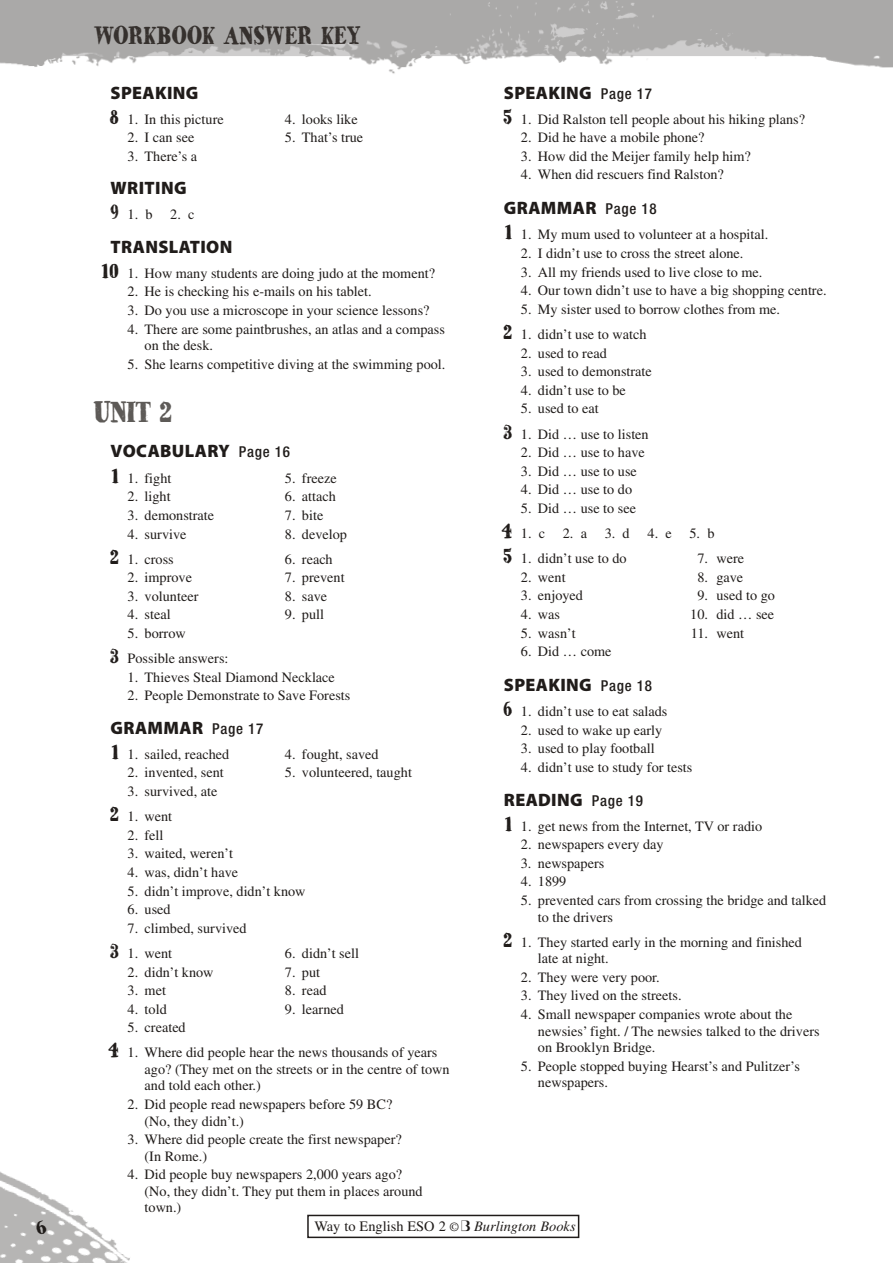
<style>
.page{position:relative;width:893px;height:1263px;background:#fff}
.page>*{position:absolute;margin:0;border:0;box-sizing:border-box;transform-origin:0 0}
.t1{font:30px "HVD Bodedo";color:#5d5a57;scale:.8 1}
.t2{font:25.5px "HVD Bodedo";letter-spacing:-.04em;color:#35302d;scale:.8 1}
.t3{font:900 18px "Myriad Pro";letter-spacing:.02em;color:#201c1a}
.t4{font:14.4px "Times";color:#201c1a}
.t5{font:14.25px/16.5px "Times";color:#201c1a}
.s1{font-family:"HVD Bodedo";font-size:21px}
.s2{font-family:"Helvetica Neue";font-weight:500;font-stretch:condensed;font-size:15px}
.s3{font-style:italic;font-size:12.75px}
.s4{font-family:"BB Logo"}
.s5{font-style:italic}
</style>
<div class="page">
<div style="left:307px;top:1215px;width:272px;height:23px;border:2px solid #201c1a"></div>
<img style="left:0;top:0;width:893px;height:74px">
<img style="left:0;top:1171px;width:130px;height:92px">
<svg style="left:36px;top:1220px;width:11px;height:15px"></svg>
<h2 class="t2" style="left:94px;top:19px;width:336px">WORKBOOK ANSWER KEY</h2>
<p class="t3" style="left:111px;top:80px;width:89px">SPEAKING</p>
<p class="t5" style="left:110px;top:110px;width:116px"><span class="s1">8</span> 1. In this picture</p>
<p class="t5" style="left:285px;top:110px;width:74px">4. looks like</p>
<p class="t5" style="left:128px;top:129px;width:68px">2. I can see</p>
<p class="t5" style="left:285px;top:129px;width:80px">5. That’s true</p>
<p class="t5" style="left:128px;top:148px;width:71px">3. There’s a</p>
<p class="t3" style="left:111px;top:176px;width:78px">WRITING</p>
<p class="t5" style="left:110px;top:206px;width:44px"><span class="s1">9</span> 1. b</p>
<p class="t5" style="left:170px;top:206px;width:26px">2. c</p>
<p class="t3" style="left:111px;top:235px;width:123px">TRANSLATION</p>
<p class="t5" style="left:102px;top:265px;width:335px"><span class="s1">10</span> 1. How many students are doing judo at the moment?</p>
<p class="t5" style="left:128px;top:283px;width:246px">2. He is checking his e-mails on his tablet.</p>
<p class="t5" style="left:128px;top:302px;width:303px">3. Do you use a microscope in your science lessons?</p>
<p class="t5" style="left:145px;top:321px;width:302px;text-indent:-17px">4. There are some paintbrushes, an atlas and a compass on the desk.</p>
<p class="t5" style="left:128px;top:356px;width:319px">5. She learns competitive diving at the swimming pool.</p>
<h1 class="t1" style="left:94px;top:392px;width:100px">UNIT 2</h1>
<p class="t3" style="left:111px;top:439px;width:181px">VOCABULARY <span class="s2">Page 16</span></p>
<p class="t5" style="left:112px;top:469px;width:61px"><span class="s1">1</span> 1. fight</p>
<p class="t5" style="left:285px;top:469px;width:53px">5. freeze</p>
<p class="t5" style="left:128px;top:488px;width:45px">2. light</p>
<p class="t5" style="left:285px;top:488px;width:53px">6. attach</p>
<p class="t5" style="left:128px;top:507px;width:88px">3. demonstrate</p>
<p class="t5" style="left:285px;top:507px;width:40px">7. bite</p>
<p class="t5" style="left:128px;top:525px;width:60px">4. survive</p>
<p class="t5" style="left:285px;top:525px;width:64px">8. develop</p>
<p class="t5" style="left:110px;top:550px;width:65px"><span class="s1">2</span> 1. cross</p>
<p class="t5" style="left:285px;top:550px;width:49px">6. reach</p>
<p class="t5" style="left:128px;top:569px;width:66px">2. improve</p>
<p class="t5" style="left:285px;top:569px;width:61px">7. prevent</p>
<p class="t5" style="left:128px;top:588px;width:72px">3. volunteer</p>
<p class="t5" style="left:285px;top:588px;width:44px">8. save</p>
<p class="t5" style="left:128px;top:606px;width:45px">4. steal</p>
<p class="t5" style="left:285px;top:606px;width:41px">9. pull</p>
<p class="t5" style="left:110px;top:621px;width:120px;line-height:25px;text-indent:18px">5. borrow<br><span class="s1">3</span> Possible answers:</p>
<p class="t5" style="left:128px;top:669px;width:209px">1. Thieves Steal Diamond Necklace</p>
<p class="t5" style="left:128px;top:687px;width:224px">2. People Demonstrate to Save Forests</p>
<p class="t3" style="left:111px;top:716px;width:154px">GRAMMAR <span class="s2">Page 17</span></p>
<p class="t5" style="left:112px;top:746px;width:119px"><span class="s1">1</span> 1. sailed, reached</p>
<p class="t5" style="left:285px;top:746px;width:95px">4. fought, saved</p>
<p class="t5" style="left:128px;top:764px;width:98px">2. invented, sent</p>
<p class="t5" style="left:285px;top:764px;width:129px">5. volunteered, taught</p>
<p class="t5" style="left:110px;top:779px;width:109px;line-height:25px;text-indent:18px">3. survived, ate<br><span class="s1">2</span> 1. went</p>
<p class="t5" style="left:128px;top:827px;width:38px">2. fell</p>
<p class="t5" style="left:128px;top:845px;width:107px">3. waited, weren’t</p>
<p class="t5" style="left:128px;top:864px;width:112px">4. was, didn’t have</p>
<p class="t5" style="left:128px;top:882px;width:179px">5. didn’t improve, didn’t know</p>
<p class="t5" style="left:128px;top:901px;width:45px">6. used</p>
<p class="t5" style="left:110px;top:915px;width:138px;line-height:25px;text-indent:18px">7. climbed, survived<br><span class="s1">3</span> 1. went</p>
<p class="t5" style="left:285px;top:945px;width:76px">6. didn’t sell</p>
<p class="t5" style="left:128px;top:963px;width:88px">2. didn’t know</p>
<p class="t5" style="left:285px;top:963px;width:37px">7. put</p>
<p class="t5" style="left:128px;top:982px;width:40px">3. met</p>
<p class="t5" style="left:285px;top:982px;width:43px">8. read</p>
<p class="t5" style="left:128px;top:1001px;width:41px">4. told</p>
<p class="t5" style="left:285px;top:1001px;width:60px">9. learned</p>
<p class="t5" style="left:108px;top:1015px;width:331px;line-height:25px;text-indent:19px">5. created<br><span class="s1">4</span> 1. Where did people hear the news thousands of years</p>
<p class="t5" style="left:145px;top:1061px;width:307px">ago? (They met on the streets or in the centre of town and told each other.)</p>
<p class="t5" style="left:145px;top:1096px;width:249px;text-indent:-17px">2. Did people read newspapers before 59 BC? (No, they didn’t.)</p>
<p class="t5" style="left:145px;top:1131px;width:259px;text-indent:-17px">3. Where did people create the first newspaper? (In Rome.)</p>
<p class="t5" style="left:145px;top:1166px;width:280px;text-indent:-17px">4. Did people buy newspapers 2,000 years ago? (No, they didn’t. They put them in places around town.)</p>
<p class="t3" style="left:504px;top:80px;width:150px">SPEAKING <span class="s2">Page 17</span></p>
<p class="t5" style="left:503px;top:110px;width:303px"><span class="s1">5</span> 1. Did Ralston tell people about his hiking plans?</p>
<p class="t5" style="left:521px;top:129px;width:185px">2. Did he have a mobile phone?</p>
<p class="t5" style="left:521px;top:148px;width:231px">3. How did the Meijer family help him?</p>
<p class="t5" style="left:521px;top:166px;width:205px">4. When did rescuers find Ralston?</p>
<p class="t3" style="left:504px;top:196px;width:154px">GRAMMAR <span class="s2">Page 18</span></p>
<p class="t5" style="left:505px;top:226px;width:265px"><span class="s1">1</span> 1. My mum used to volunteer at a hospital.</p>
<p class="t5" style="left:521px;top:245px;width:224px">2. I didn’t use to cross the street alone.</p>
<p class="t5" style="left:521px;top:264px;width:243px">3. All my friends used to live close to me.</p>
<p class="t5" style="left:521px;top:282px;width:307px">4. Our town didn’t use to have a big shopping centre.</p>
<p class="t5" style="left:503px;top:297px;width:278px;line-height:25px;text-indent:18px">5. My sister used to borrow clothes from me.<br><span class="s1">2</span> 1. didn’t use to watch</p>
<p class="t5" style="left:521px;top:344px;width:87px">2. used to read</p>
<p class="t5" style="left:521px;top:363px;width:133px">3. used to demonstrate</p>
<p class="t5" style="left:521px;top:382px;width:107px">4. didn’t use to be</p>
<p class="t5" style="left:503px;top:396px;width:147px;line-height:25px;text-indent:18px">5. used to eat<br><span class="s1">3</span> 1. Did … use to listen</p>
<p class="t5" style="left:521px;top:444px;width:125px">2. Did … use to have</p>
<p class="t5" style="left:521px;top:463px;width:117px">3. Did … use to use</p>
<p class="t5" style="left:521px;top:481px;width:113px">4. Did … use to do</p>
<p class="t5" style="left:502px;top:496px;width:136px;line-height:25px;text-indent:19px">5. Did … use to see<br><span class="s1">4</span> 1. c</p>
<p class="t5" style="left:563px;top:525px;width:26px">2. a</p>
<p class="t5" style="left:605px;top:525px;width:26px">3. d</p>
<p class="t5" style="left:648px;top:525px;width:26px">4. e</p>
<p class="t5" style="left:689px;top:525px;width:26px">5. b</p>
<p class="t5" style="left:503px;top:550px;width:125px"><span class="s1">5</span> 1. didn’t use to do</p>
<p class="t5" style="left:697px;top:550px;width:48px">7. were</p>
<p class="t5" style="left:521px;top:568px;width:46px">2. went</p>
<p class="t5" style="left:697px;top:568px;width:47px">8. gave</p>
<p class="t5" style="left:521px;top:587px;width:64px">3. enjoyed</p>
<p class="t5" style="left:697px;top:587px;width:79px">9. used to go</p>
<p class="t5" style="left:521px;top:606px;width:41px">4. was</p>
<p class="t5" style="left:690px;top:606px;width:85px">10. did … see</p>
<p class="t5" style="left:521px;top:624px;width:56px">5. wasn’t</p>
<p class="t5" style="left:691px;top:624px;width:55px">11. went</p>
<p class="t5" style="left:521px;top:643px;width:92px">6. Did … come</p>
<p class="t3" style="left:504px;top:673px;width:150px">SPEAKING <span class="s2">Page 18</span></p>
<p class="t5" style="left:503px;top:703px;width:166px"><span class="s1">6</span> 1. didn’t use to eat salads</p>
<p class="t5" style="left:521px;top:722px;width:143px">2. used to wake up early</p>
<p class="t5" style="left:521px;top:740px;width:135px">3. used to play football</p>
<p class="t5" style="left:521px;top:759px;width:173px">4. didn’t use to study for tests</p>
<p class="t3" style="left:504px;top:787px;width:141px">READING <span class="s2">Page 19</span></p>
<p class="t5" style="left:505px;top:817px;width:259px"><span class="s1">1</span> 1. get news from the Internet, TV or radio</p>
<p class="t5" style="left:521px;top:836px;width:144px">2. newspapers every day</p>
<p class="t5" style="left:521px;top:855px;width:85px">3. newspapers</p>
<p class="t5" style="left:521px;top:873px;width:47px">4. 1899</p>
<p class="t5" style="left:538px;top:892px;width:290px;text-indent:-17px">5. prevented cars from crossing the bridge and talked to the drivers</p>
<p class="t5" style="left:538px;top:933px;width:265px;text-indent:-35px"><span class="s1">2</span> 1. They started early in the morning and finished late at night.</p>
<p class="t5" style="left:521px;top:969px;width:140px">2. They were very poor.</p>
<p class="t5" style="left:521px;top:987px;width:162px">3. They lived on the streets.</p>
<p class="t5" style="left:538px;top:1006px;width:283px;text-indent:-17px">4. Small newspaper companies wrote about the newsies’ fight. / The newsies talked to the drivers on Brooklyn Bridge.</p>
<p class="t5" style="left:538px;top:1057px;width:264px;text-indent:-17px">5. People stopped buying Hearst’s and Pulitzer’s newspapers.</p>
<p class="t4" style="left:314px;top:1218px;width:263px">Way to English ESO 2 <span class="s3">©</span> <span class="s4">B</span> <span class="s5">Burlington Books</span></p>
</div>
